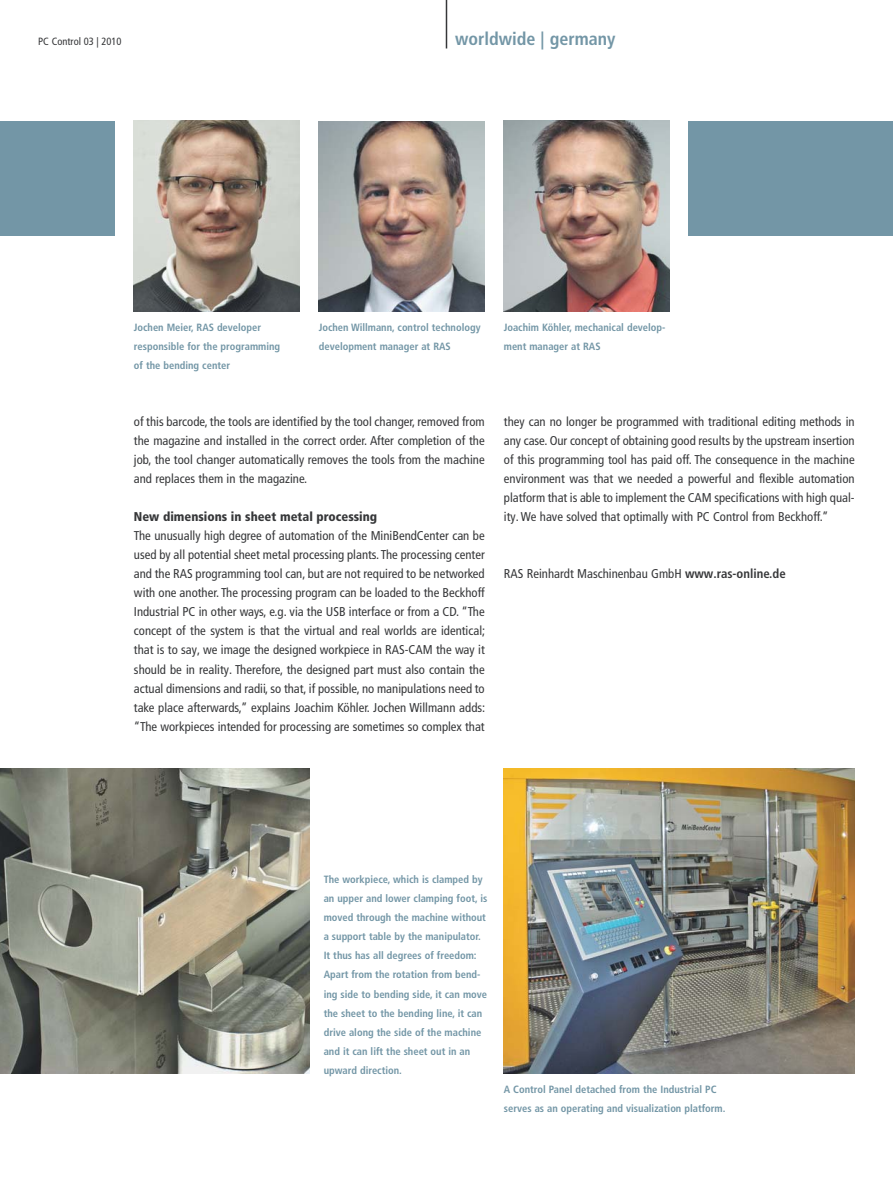
<style>
.page{position:relative;width:893px;height:1191px;background:#fff}
.page>*{position:absolute;margin:0;border:0;box-sizing:border-box;transform-origin:0 0}
.t1{font:700 condensed 18px "Frutiger LT Pro";color:#7396a6}
.t2{font:condensed 12.75px/19px "Frutiger LT Pro";color:#363739;text-align:justify}
.t3{font:900 condensed 12.75px "Frutiger LT Pro";color:#363739}
.t4{font:700 condensed 10.5px/19px "Frutiger LT Pro";color:#7396a6}
.t5{font:condensed 10.5px "Frutiger LT Pro";color:#363739}
.s1{font-weight:700}
</style>
<div class="page">
<hr style="left:446px;top:0;width:1px;height:48px;background:#363739">
<div style="left:689px;top:121px;width:204px;height:114px;background:#7396a6"></div>
<div style="left:0;top:121px;width:115px;height:114px;background:#7396a6"></div>
<img style="left:319px;top:121px;width:166px;height:190px">
<img style="left:504px;top:121px;width:166px;height:190px">
<img style="left:134px;top:121px;width:166px;height:190px">
<img style="left:0;top:768px;width:309px;height:305px">
<img style="left:504px;top:768px;width:351px;height:305px">
<p class="t5" style="left:38px;top:37px;width:85px">PC Control 03 | 2010</p>
<h1 class="t1" style="left:455px;top:32px;width:162px">worldwide | germany</h1>
<p class="t4" style="left:134px;top:318px;width:148px">Jochen Meier, RAS developer responsible for the programming of the bending center</p>
<p class="t4" style="left:319px;top:318px;width:163px">Jochen Willmann, control technology development manager at RAS</p>
<p class="t4" style="left:504px;top:318px;width:163px">Joachim Köhler, mechanical develop&shy;ment manager at RAS</p>
<p class="t2" style="left:134px;top:413px;width:352px">of this barcode, the tools are identified by the tool changer, removed from the magazine and installed in the correct order. After completion of the job, the tool changer automatically removes the tools from the machine and replaces them in the magazine.</p>
<p class="t3" style="left:134px;top:512px;width:245px">New dimensions in sheet metal processing</p>
<p class="t2" style="left:134px;top:527px;width:353px">The unusually high degree of automation of the MiniBendCenter can be used by all potential sheet metal processing plants. The processing center and the RAS programming tool can, but are not required to be networked with one another. The processing program can be loaded to the Beckhoff Industrial PC in other ways, e.g. via the USB interface or from a CD. “The concept of the system is that the virtual and real worlds are identical; that is to say, we image the designed workpiece in RAS-CAM the way it should be in reality. Therefore, the designed part must also contain the actual dimensions and radii, so that, if possible, no manipulations need to take place afterwards,” explains Joachim Köhler. Jochen Willmann adds: “The workpieces intended for processing are sometimes so complex that</p>
<p class="t2" style="left:504px;top:413px;width:352px">they can no longer be programmed with traditional editing methods in any case. Our concept of obtaining good results by the upstream insertion of this programming tool has paid off. The consequence in the machine environment was that we needed a powerful and flexible automation platform that is able to implement the CAM specifications with high qual&shy;ity. We have solved that optimally with PC Control from Beckhoff.”</p>
<p class="t2" style="left:504px;top:566px;width:283px">RAS Reinhardt Maschinenbau GmbH <span class="s1">www.ras-online.de</span></p>
<p class="t4" style="left:324px;top:871px;width:165px">The workpiece, which is clamped by an upper and lower clamping foot, is moved through the machine without a support table by the manipulator.<br>It thus has all degrees of freedom:<br>Apart from the rotation from bend&shy;ing side to bending side, it can move the sheet to the bending line, it can drive along the side of the machine and it can lift the sheet out in an upward direction.</p>
<p class="t4" style="left:504px;top:1080px;width:223px">A Control Panel detached from the Industrial PC serves as an operating and visualization platform.</p>
</div>
